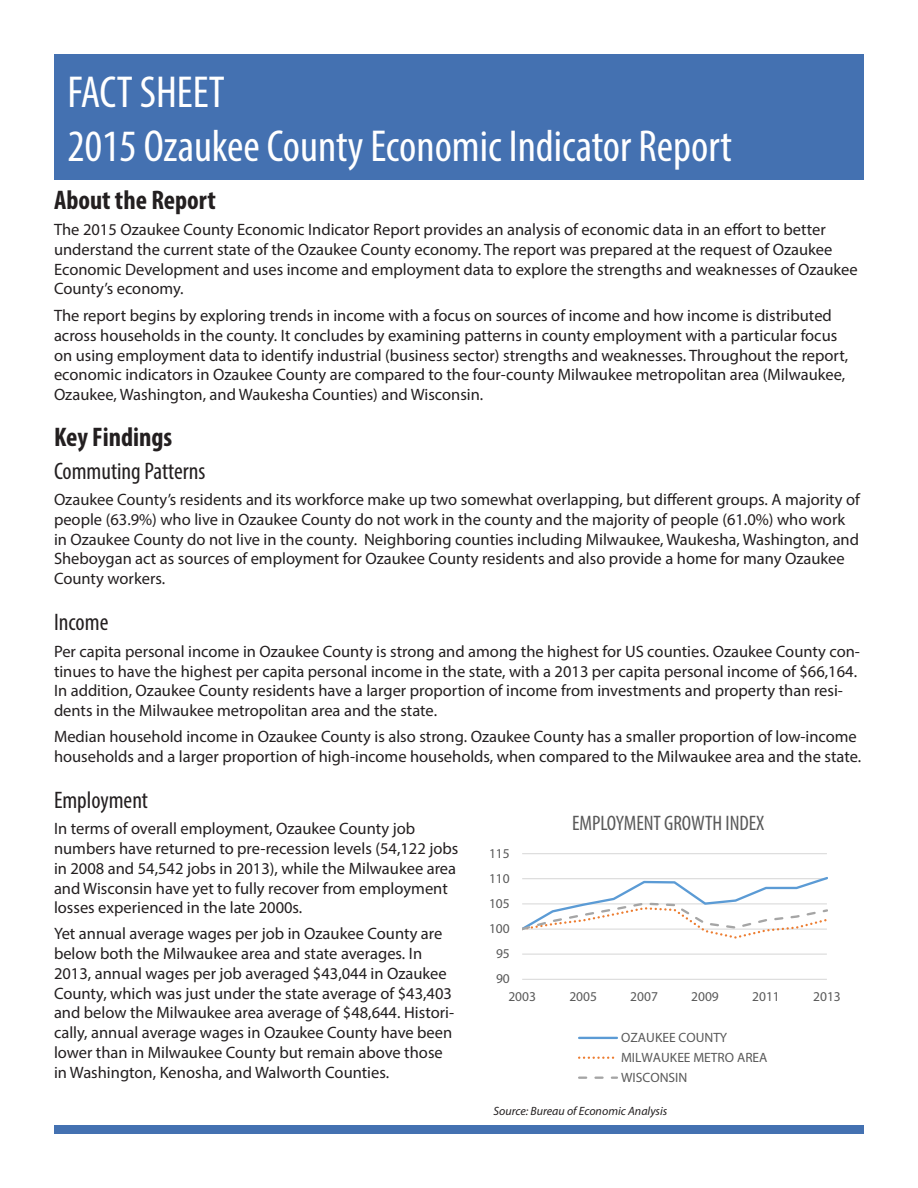
<style>
.page{position:relative;width:918px;height:1188px;background:#fff}
.page>*{position:absolute;margin:0;border:0;box-sizing:border-box;transform-origin:0 0}
.Paragraph_Style_2{font:condensed 45px "Myriad Pro";color:#fff}
.Paragraph_Style_2-2{font:700 condensed 27px "Myriad Pro";color:#231f20}
.Paragraph_Style_2-3{font:condensed 24px "Myriad Pro";color:#231f20}
.t1{font:condensed 21px "Myriad Pro";letter-spacing:-.005em;color:#595959}
.Paragraph_Style_2-4{font:16.5px/19.8px "Myriad Pro";color:#231f20}
.t2{font:13.5px/19.8px "Myriad Pro";color:#595959}
.t3{font:italic 12px "Myriad Pro";color:#231f20}
</style>
<div class="page">
<div style="left:54px;top:54px;width:810px;height:125px;background:#4471b1"></div>
<div style="left:54px;top:1125px;width:810px;height:9px;background:#4471b1"></div>
<hr style="left:522px;top:954px;width:305px;height:1px;background:#d9d9d9">
<hr style="left:522px;top:853px;width:305px;height:1px;background:#d9d9d9">
<hr style="left:522px;top:979px;width:305px;height:1px;background:#d9d9d9">
<svg style="left:522px;top:877px;width:306px;height:62px"></svg>
<hr style="left:579px;top:1037px;width:38px;height:2px;background:#5b9bd5">
<svg style="left:579px;top:1057px;width:36px;height:2px"></svg>
<svg style="left:579px;top:1077px;width:38px;height:2px"></svg>
<p class="Paragraph_Style_2" style="left:68px;top:64px;width:159px">FACT SHEET</p>
<p class="Paragraph_Style_2" style="left:68px;top:118px;width:666px">2015 Ozaukee County Economic Indicator Report</p>
<p class="Paragraph_Style_2-2" style="left:54px;top:183px;width:163px">About the Report</p>
<p class="Paragraph_Style_2-4" style="left:54px;top:219px;width:805px">The 2015 Ozaukee County Economic Indicator Report provides an analysis of economic data in an effort to better understand the current state of the Ozaukee County economy. The report was prepared at the request of Ozaukee Economic Development and uses income and employment data to explore the strengths and weaknesses of Ozaukee County’s economy.</p>
<p class="Paragraph_Style_2-4" style="left:54px;top:305px;width:796px">The report begins by exploring trends in income with a focus on sources of income and how income is distributed across households in the county. It concludes by examining patterns in county employment with a particular focus on using employment data to identify industrial (business sector) strengths and weaknesses. Throughout the report, economic indicators in Ozaukee County are compared to the four-county Milwaukee metropolitan area (Milwaukee, Ozaukee, Washington, and Waukesha Counties) and Wisconsin.</p>
<p class="Paragraph_Style_2-2" style="left:54px;top:420px;width:120px">Key Findings</p>
<p class="Paragraph_Style_2-3" style="left:54px;top:456px;width:153px">Commuting Patterns</p>
<p class="Paragraph_Style_2-4" style="left:54px;top:489px;width:807px">Ozaukee County’s residents and its workforce make up two somewhat overlapping, but different groups. A majority of people (63.9%) who live in Ozaukee County do not work in the county and the majority of people (61.0%) who work in Ozaukee County do not live in the county. Neighboring counties including Milwaukee, Waukesha, Washington, and Sheboygan act as sources of employment for Ozaukee County residents and also provide a home for many Ozaukee County workers.</p>
<p class="Paragraph_Style_2-3" style="left:54px;top:608px;width:56px">Income</p>
<p class="Paragraph_Style_2-4" style="left:54px;top:641px;width:807px">Per capita personal income in Ozaukee County is strong and among the highest for US counties. Ozaukee County con&shy;tinues to have the highest per capita personal income in the state, with a 2013 per capita personal income of $66,164.<br>In addition, Ozaukee County residents have a larger proportion of income from investments and property than resi&shy;dents in the Milwaukee metropolitan area and the state.</p>
<p class="Paragraph_Style_2-4" style="left:54px;top:726px;width:809px">Median household income in Ozaukee County is also strong. Ozaukee County has a smaller proportion of low-income households and a larger proportion of high-income households, when compared to the Milwaukee area and the state.</p>
<p class="Paragraph_Style_2-3" style="left:54px;top:785px;width:96px">Employment</p>
<p class="Paragraph_Style_2-4" style="left:54px;top:818px;width:406px">In terms of overall employment, Ozaukee County job numbers have returned to pre-recession levels (54,122 jobs in 2008 and 54,542 jobs in 2013), while the Milwaukee area and Wisconsin have yet to fully recover from employment losses experienced in the late 2000s.</p>
<p class="Paragraph_Style_2-4" style="left:54px;top:923px;width:402px">Yet annual average wages per job in Ozaukee County are below both the Milwaukee area and state averages. In 2013, annual wages per job averaged $43,044 in Ozaukee County, which was just under the state average of $43,403 and below the Milwaukee area average of $48,644. Histori&shy;cally, annual average wages in Ozaukee County have been lower than in Milwaukee County but remain above those in Washington, Kenosha, and Walworth Counties.</p>
<p class="t1" style="left:572px;top:810px;width:194px">EMPLOYMENT GROWTH INDEX</p>
<p class="t2" style="left:489px;top:843px;width:22px">115</p>
<p class="t2" style="left:489px;top:868px;width:22px">110</p>
<p class="t2" style="left:489px;top:893px;width:22px">105</p>
<p class="t2" style="left:489px;top:918px;width:22px">100</p>
<p class="t2" style="left:496px;top:943px;width:15px">95</p>
<p class="t2" style="left:496px;top:969px;width:15px">90</p>
<p class="t2" style="left:508px;top:986px;width:29px">2003</p>
<p class="t2" style="left:569px;top:986px;width:29px">2005</p>
<p class="t2" style="left:630px;top:986px;width:29px">2007</p>
<p class="t2" style="left:691px;top:986px;width:29px">2009</p>
<p class="t2" style="left:752px;top:986px;width:29px">2011</p>
<p class="t2" style="left:813px;top:986px;width:29px">2013</p>
<p class="t2" style="left:621px;top:1027px;width:148px">OZAUKEE COUNTY<br>MILWAUKEE METRO AREA<br>WISCONSIN</p>
<p class="t3" style="left:493px;top:1103px;width:175px">Source: Bureau of Economic Analysis</p>
</div>
